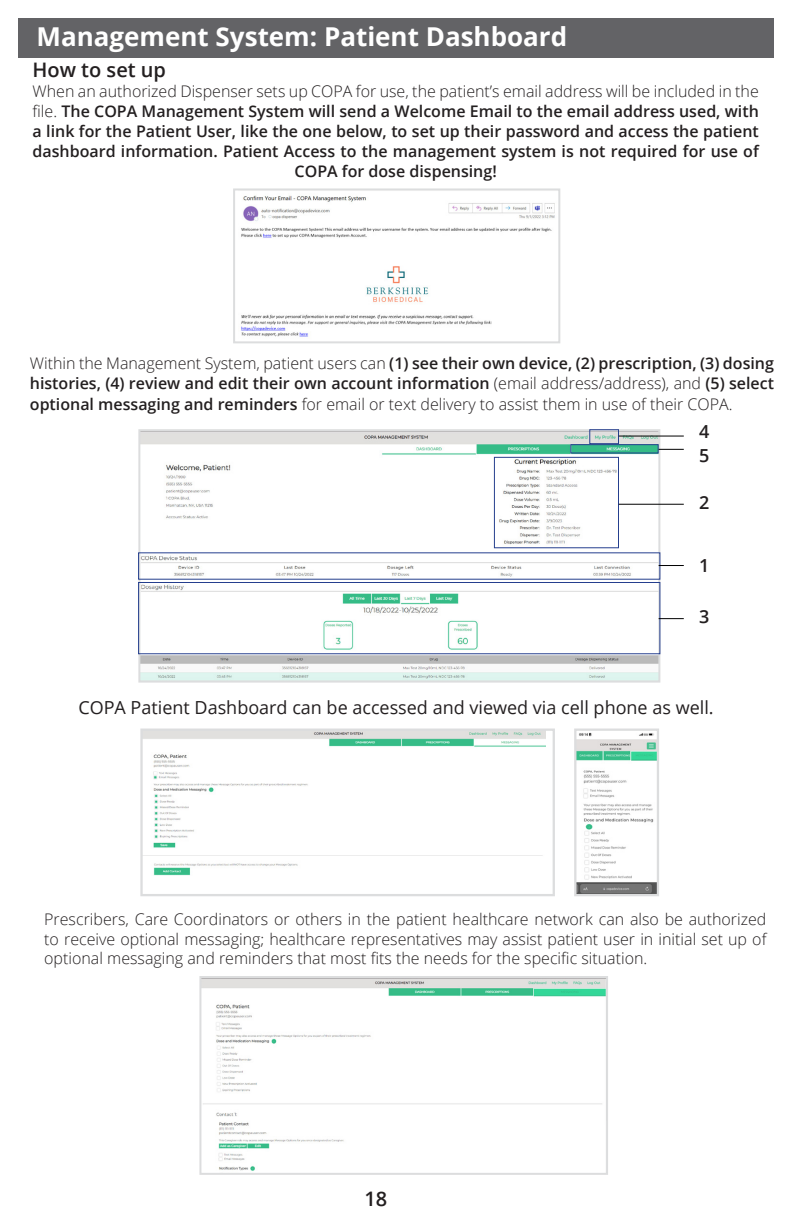
<style>
.page{position:relative;width:792px;height:1224px;background:#fff}
.page>*{position:absolute;margin:0;border:0;box-sizing:border-box;transform-origin:0 0}
.t1{font:700 26px "Open Sans";color:#fff}
.t2{font:700 24px "Arial";color:#fff}
.t3{font:600 20px "Open Sans";color:#231f20}
.t4{font:600 20px "Open Sans";color:#231f20}
.t5{font:18px "Open Sans";color:#231f20}
.t6{font:600 18px "Open Sans";color:#231f20}
.t7{font:600 16px/19.8px "Open Sans";color:#231f20}
.t8{font:300 16px/19.2px "Open Sans";color:#231f20;text-align:justify}
.s1{font-weight:300}
.s2{font-weight:600}
</style>
<div class="page">
<div style="left:18px;top:18px;width:756px;height:39px;background:#636366"></div>
<img style="left:577px;top:732px;width:79px;height:161px">
<div style="left:574px;top:729px;width:85px;height:167px;border:2px solid #dcddde"></div>
<img style="left:202px;top:979px;width:403px;height:192px">
<div style="left:199px;top:976px;width:409px;height:199px;border:2px solid #dcddde"></div>
<img style="left:143px;top:732px;width:403px;height:144px">
<div style="left:140px;top:729px;width:415px;height:167px;border:2px solid #dcddde"></div>
<img style="left:141px;top:432px;width:516px;height:248px">
<div style="left:138px;top:429px;width:522px;height:254px;border:2px solid #dcddde"></div>
<div style="left:138px;top:582px;width:522px;height:72px;border:1px solid #253f8e"></div>
<div style="left:589px;top:429px;width:30px;height:15px;border:1px solid #253f8e"></div>
<div style="left:494px;top:457px;width:125px;height:91px;border:1px solid #253f8e"></div>
<img style="left:241px;top:195px;width:314px;height:142px">
<div style="left:233px;top:188px;width:327px;height:155px;border:2px solid #dcddde"></div>
<div style="left:570px;top:444px;width:89px;height:10px;border:1px solid #253f8e"></div>
<hr style="left:619px;top:436px;width:65px;height:1px;background:#000">
<hr style="left:619px;top:504px;width:65px;height:1px;background:#000">
<svg style="left:659px;top:449px;width:25px;height:1px"></svg>
<svg style="left:659px;top:565px;width:25px;height:1px"></svg>
<svg style="left:659px;top:618px;width:25px;height:1px"></svg>
<h2 class="t2" style="left:34px;top:17px;width:130px">Device Use</h2>
<p class="t1" style="left:37px;top:18px;width:532px">Management System: Patient Dashboard</p>
<p class="t3" style="left:33px;top:56px;width:135px">How to set up</p>
<p class="t7" style="left:33px;top:81px;width:728px;text-align:center"><span class="s1">When an authorized Dispenser sets up COPA for use, the patient’s email address will be included in the file.</span> The COPA Management System will send a Welcome Email to the email address used, with a link for the Patient User, like the one below, to set up their password and access the patient dashboard information. Patient Access to the management system is not required for use of COPA for dose dispensing!</p>
<p class="t7" style="left:30px;top:354px;width:746px;line-height:19.2px"><span class="s1">Within the Management System, patient users can</span> (1) see their own device, (2) prescription, (3) dosing histories, (4) review and edit their own account information <span class="s1">(email address/address), and</span> (5) select</p>
<p class="t8" style="left:30px;top:394px;width:704px"><span class="s2">optional messaging and reminders</span> for email or text delivery to assist them in use of their COPA.</p>
<p class="t6" style="left:699px;top:419px;width:12px">4</p>
<p class="t6" style="left:699px;top:443px;width:12px">5</p>
<p class="t6" style="left:699px;top:490px;width:12px">2</p>
<p class="t6" style="left:699px;top:553px;width:12px">1</p>
<p class="t6" style="left:699px;top:604px;width:12px">3</p>
<p class="t5" style="left:78px;top:695px;width:637px">COPA Patient Dashboard can be accessed and viewed via cell phone as well.</p>
<p class="t8" style="left:44px;top:910px;width:724px">Prescribers, Care Coordinators or others in the patient healthcare network can also be authorized to receive optional messaging; healthcare representatives may assist patient user in initial set up of optional messaging and reminders that most fits the needs for the specific situation.</p>
<p class="t4" style="left:364px;top:1185px;width:24px">18</p>
</div>
